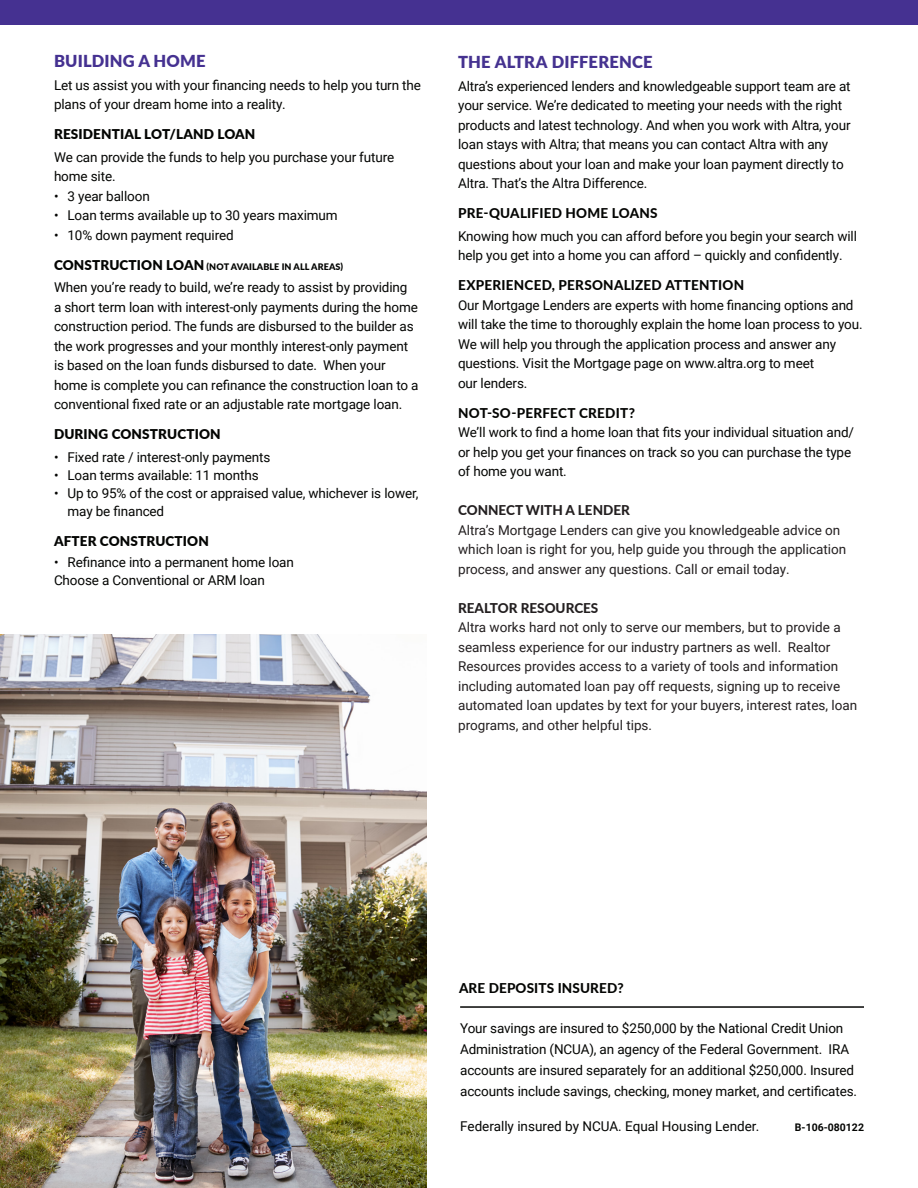
<style>
.page{position:relative;width:918px;height:1188px;background:#fff}
.page>*{position:absolute;margin:0;border:0;box-sizing:border-box;transform-origin:0 0}
.t1{font:900 16.5px "Lato";letter-spacing:.015em;color:#453290}
.t2{font:900 16.5px "Lato";letter-spacing:.01em;color:#453191}
.t3{font:13.5px/19.5px "Roboto";letter-spacing:-.01em;color:#040503}
.t4{font:13.5px/19.5px "Roboto";color:#231f20}
.t5{font:800 13.5px "Lato";letter-spacing:.015em;color:#040503}
.t6{font:900 13.5px "Lato";letter-spacing:.01em;color:#040503}
.t7{font:800 13.5px "Lato";color:#231f20}
.t8{font:700 10.5px "Roboto";color:#040503}
.t9{font:900 9px "Lato";letter-spacing:.01em;color:#040503}
.s1{font-size:13.5px}
</style>
<div class="page">
<div style="left:0;top:0;width:918px;height:25px;background:#453191"></div>
<hr style="left:460px;top:1006px;width:404px;height:2px;background:#040503">
<img style="left:0;top:634px;width:426px;height:554px">
<p class="t2" style="left:54px;top:49px;width:153px">BUILDING A HOME</p>
<p class="t3" style="left:54px;top:75px;width:369px">Let us assist you with your financing needs to help you turn the plans of your dream home into a reality.</p>
<p class="t6" style="left:54px;top:124px;width:203px">RESIDENTIAL LOT/LAND LOAN</p>
<p class="t3" style="left:54px;top:147px;width:342px">We can provide the funds to help you purchase your future home site.</p>
<p class="t3" style="left:54px;top:186px;width:97px">• 3 year balloon</p>
<p class="t3" style="left:54px;top:205px;width:285px">• Loan terms available up to 30 years maximum</p>
<p class="t3" style="left:54px;top:225px;width:181px">• 10% down payment required</p>
<p class="t9" style="left:54px;top:260px;width:291px"><span class="s1">CONSTRUCTION LOAN</span> (NOT AVAILABLE IN ALL AREAS)</p>
<p class="t3" style="left:54px;top:277px;width:366px">When you’re ready to build, we’re ready to assist by providing<br>a short term loan with interest-only payments during the home construction period. The funds are disbursed to the builder as the work progresses and your monthly interest-only payment is based on the loan funds disbursed to date. When your home is complete you can refinance the construction loan to a conventional fixed rate or an adjustable rate mortgage loan.</p>
<p class="t6" style="left:54px;top:424px;width:168px">DURING CONSTRUCTION</p>
<p class="t3" style="left:54px;top:447px;width:218px">• Fixed rate / interest-only payments</p>
<p class="t3" style="left:54px;top:465px;width:206px">• Loan terms available: 11 months</p>
<p class="t3" style="left:68px;top:483px;width:352px;line-height:18px;text-indent:-14px">• Up to 95% of the cost or appraised value, whichever is lower, may be financed</p>
<p class="t6" style="left:54px;top:531px;width:156px">AFTER CONSTRUCTION</p>
<p class="t3" style="left:54px;top:552px;width:241px">• Refinance into a permanent home loan</p>
<p class="t3" style="left:54px;top:570px;width:212px">Choose a Conventional or ARM loan</p>
<p class="t1" style="left:458px;top:50px;width:196px">THE ALTRA DIFFERENCE</p>
<p class="t3" style="left:458px;top:76px;width:394px">Altra’s experienced lenders and knowledgeable support team are at your service. We’re dedicated to meeting your needs with the right products and latest technology. And when you work with Altra, your loan stays with Altra; that means you can contact Altra with any questions about your loan and make your loan payment directly to Altra. That’s the Altra Difference.</p>
<p class="t5" style="left:458px;top:204px;width:201px">PRE-QUALIFIED HOME LOANS</p>
<p class="t3" style="left:458px;top:226px;width:400px">Knowing how much you can afford before you begin your search will help you get into a home you can afford – quickly and confidently.</p>
<p class="t5" style="left:458px;top:276px;width:288px">EXPERIENCED, PERSONALIZED ATTENTION</p>
<p class="t3" style="left:458px;top:295px;width:406px">Our Mortgage Lenders are experts with home financing options and will take the time to thoroughly explain the home loan process to you.<br>We will help you through the application process and answer any questions. Visit the Mortgage page on www.altra.org to meet<br>our lenders.</p>
<p class="t5" style="left:458px;top:403px;width:178px">NOT-SO-PERFECT CREDIT?</p>
<p class="t3" style="left:458px;top:422px;width:397px">We’ll work to find a home loan that fits your individual situation and/ or help you get your finances on track so you can purchase the type of home you want.</p>
<p class="t7" style="left:458px;top:501px;width:173px">CONNECT WITH A LENDER</p>
<p class="t4" style="left:458px;top:520px;width:390px">Altra’s Mortgage Lenders can give you knowledgeable advice on which loan is right for you, help guide you through the application process, and answer any questions. Call or email today.</p>
<p class="t7" style="left:458px;top:598px;width:142px">REALTOR RESOURCES</p>
<p class="t4" style="left:458px;top:617px;width:401px">Altra works hard not only to serve our members, but to provide a seamless experience for our industry partners as well. Realtor Resources provides access to a variety of tools and information including automated loan pay off requests, signing up to receive automated loan updates by text for your buyers, interest rates, loan programs, and other helpful tips.</p>
<p class="t5" style="left:459px;top:978px;width:166px">ARE DEPOSITS INSURED?</p>
<p class="t3" style="left:460px;top:1017px;width:399px;line-height:21px">Your savings are insured to $250,000 by the National Credit Union Administration (NCUA), an agency of the Federal Government. IRA accounts are insured separately for an additional $250,000. Insured accounts include savings, checking, money market, and certificates.</p>
<p class="t3" style="left:460px;top:1116px;width:301px">Federally insured by NCUA. Equal Housing Lender.</p>
<p class="t8" style="left:795px;top:1120px;width:71px">B-106-080122</p>
</div>
